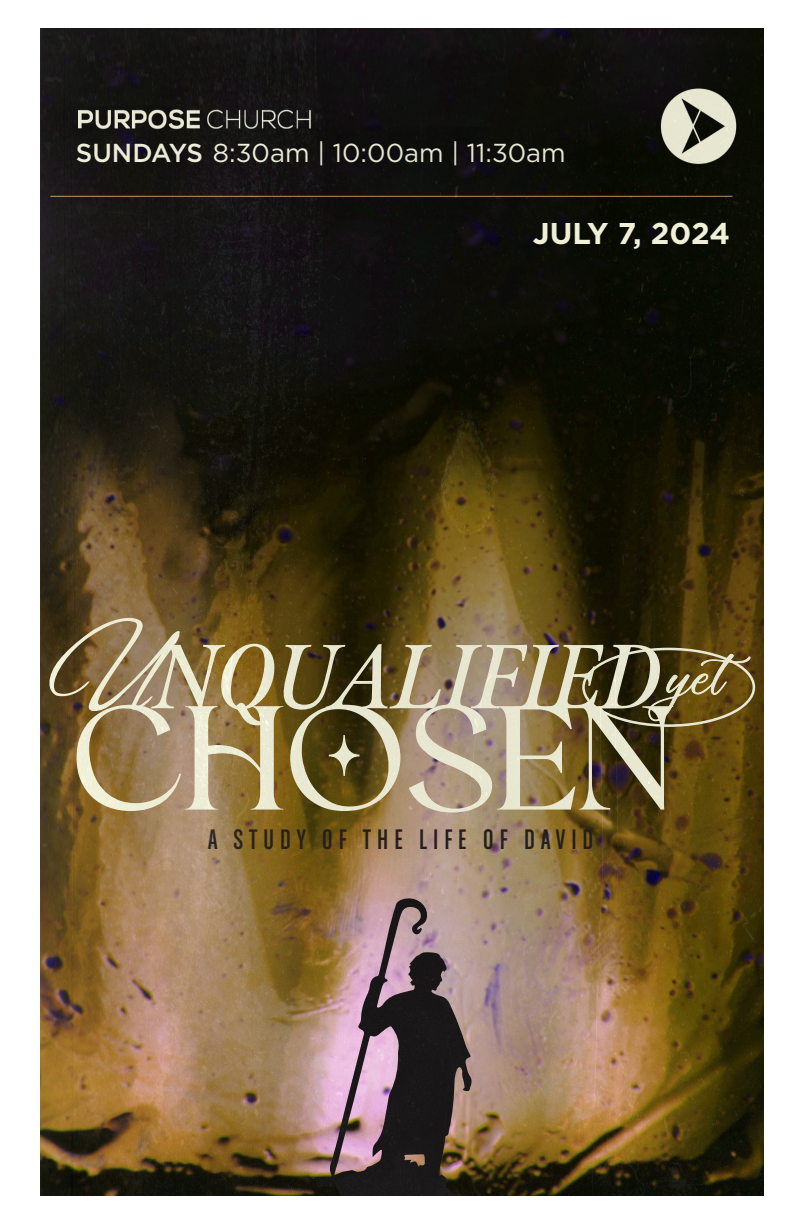
<style>
.page{position:relative;width:792px;height:1224px;background:#fff}
.page>*{position:absolute;margin:0;border:0;box-sizing:border-box;transform-origin:0 0}
.t1{font:italic 600 91.4px "Meno Display Condensed";color:#fbfbe3}
.t2{font:30px "Chalet Comprime Cologne Eighty";letter-spacing:.2em;color:#231f20}
.t3{font:700 30px "Gotham";letter-spacing:-.005em;color:#f0f0d8}
.t4{font:26px "Gotham";color:#fafbe4}
.s1{font-weight:500}
.s2{font-family:"Alex Brush";font-weight:400;font-style:normal;font-size:137px}
</style>
<div class="page">
<img style="left:40px;top:29px;width:723px;height:1166px">
<hr style="left:50px;top:196px;width:683px;height:1px;background:#c39a6b">
<svg style="left:316px;top:1170px;width:13px;height:25px"></svg>
<svg style="left:329px;top:896px;width:143px;height:299px;background:#7c6468"></svg>
<svg style="left:408px;top:952px;width:39px;height:40px;background:#443a3e"></svg>
<svg style="left:77px;top:705px;width:206px;height:106px;background:#ac956d"></svg>
<svg style="left:290px;top:705px;width:110px;height:106px;background:#7a6e43"></svg>
<svg style="left:409px;top:653px;width:342px;height:160px;background:#83714c"></svg>
<img style="left:660px;top:87px;width:77px;height:78px">
<img style="left:78px;top:81px;width:236px;height:76px">
<p class="t4" style="left:76px;top:136px;width:491px"><span class="s1">SUNDAYS</span> 8:30am | 10:00am | 11:30am</p>
<p class="t3" style="left:533px;top:214px;width:199px">JULY 7, 2024</p>
<p class="t1" style="left:48px;top:621px;width:716px"><span class="s2">U</span>NQUALIFIED<sup>yet</sup></p>
<p class="t2" style="left:208px;top:823px;width:387px">A STUDY OF THE LIFE OF DAVID</p>
</div>
